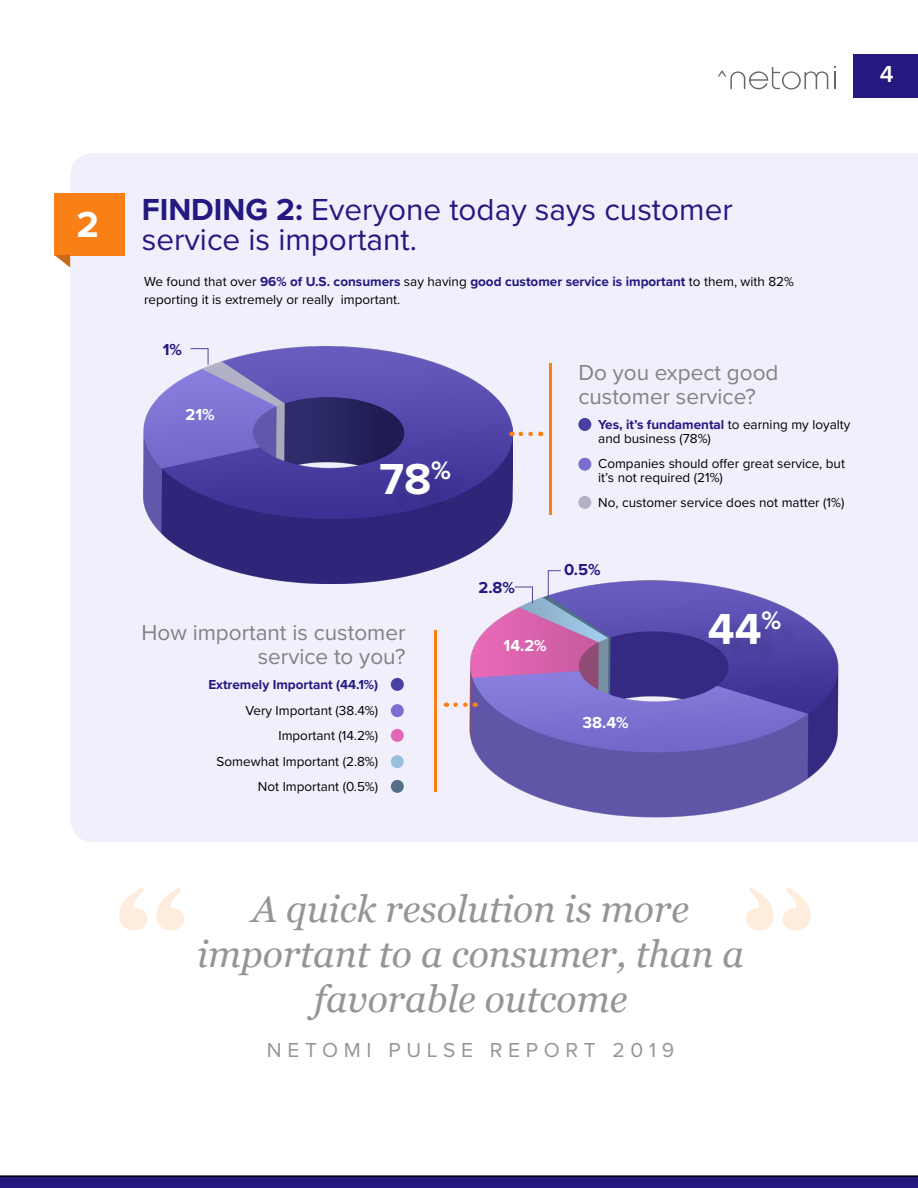
<style>
.page{position:relative;width:918px;height:1188px;background:#fff}
.page>*{position:absolute;margin:0;border:0;box-sizing:border-box;transform-origin:0 0}
.t1{font:700 45px "Proxima Nova";color:#fff}
.t2{font:italic 37.5px/45px "Georgia";color:#939598;text-align:center}
.t3{font:700 37.5px "Proxima Nova";color:#fff}
.t4{font:31.5px/30px "Proxima Nova";color:#251980}
.t5{font:600 24px "Proxima Nova";color:#fff}
.t6{font:22.5px/24px "Proxima Nova";color:#808285}
.t7{font:21px "Proxima Nova";letter-spacing:.27em;color:#939598}
.t8{font:700 16.5px "Proxima Nova";color:#fff}
.t9{font:700 16.5px "Proxima Nova";color:#251980}
.t10{font:13.5px/25.5px "Proxima Nova";color:#000}
.t11{font:700 13.5px "Proxima Nova";color:#251980}
.s1{font-weight:700}
.s2{font-weight:700;color:#251980}
</style>
<div class="page">
<div style="left:853px;top:54px;width:65px;height:44px;background:#251980"></div>
<svg style="left:834px;top:66px;width:2px;height:23px"></svg>
<svg style="left:718px;top:67px;width:110px;height:23px"></svg>
<svg style="left:0;top:1175px;width:918px;height:13px"></svg>
<div style="left:70px;top:153px;width:848px;height:689px;background:#f0effb"></div>
<div style="left:55px;top:193px;width:70px;height:62px;background:#f98017"></div>
<svg style="left:55px;top:255px;width:15px;height:13px"></svg>
<img style="left:143px;top:346px;width:370px;height:237px">
<div style="left:578px;top:418px;width:13px;height:13px;background:#4a3fa2;border-radius:50%"></div>
<div style="left:578px;top:458px;width:13px;height:13px;background:#7a6fcf;border-radius:50%"></div>
<div style="left:578px;top:496px;width:13px;height:13px;background:#b3b1c5;border-radius:50%"></div>
<div style="left:383px;top:464px;width:86px;height:50px;background:#000;opacity:.1"></div>
<img style="left:469px;top:580px;width:370px;height:237px">
<hr style="left:549px;top:364px;width:3px;height:151px;background:#f98017">
<svg style="left:512px;top:432px;width:19px;height:4px"></svg>
<div style="left:391px;top:678px;width:13px;height:13px;background:#4a3fa2;border-radius:50%"></div>
<div style="left:391px;top:704px;width:13px;height:13px;background:#7a6fcf;border-radius:50%"></div>
<div style="left:391px;top:729px;width:13px;height:13px;background:#e267b4;border-radius:50%"></div>
<hr style="left:434px;top:630px;width:3px;height:162px;background:#f98017">
<svg style="left:456px;top:702px;width:20px;height:5px"></svg>
<svg style="left:190px;top:348px;width:19px;height:18px"></svg>
<div style="left:391px;top:755px;width:13px;height:13px;background:#98bfdd;border-radius:50%"></div>
<div style="left:391px;top:780px;width:13px;height:13px;background:#546f89;border-radius:50%"></div>
<svg style="left:514px;top:586px;width:19px;height:18px"></svg>
<svg style="left:548px;top:570px;width:14px;height:29px"></svg>
<div style="left:712px;top:614px;width:87px;height:49px;background:#000;opacity:.1"></div>
<svg style="left:119px;top:887px;width:65px;height:44px"></svg>
<svg style="left:746px;top:887px;width:65px;height:44px"></svg>
<h3 class="t5" style="left:880px;top:56px;width:15px">4</h3>
<h2 class="t3" style="left:77px;top:196px;width:24px">2</h2>
<h3 class="t4" style="left:142px;top:193px;width:593px"><span class="s1">FINDING 2:</span> Everyone today says customer service is important.</h3>
<p class="t10" style="left:144px;top:272px;width:652px;line-height:18px">We found that over <span class="s2">96% of U.S. consumers</span> say having <span class="s2">good customer service is important</span> to them, with 82% reporting it is extremely or really important.</p>
<p class="t9" style="left:163px;top:337px;width:21px">1%</p>
<p class="t8" style="left:186px;top:402px;width:31px">21%</p>
<h1 class="t1" style="left:379px;top:446px;width:73px">78<sup>%</sup></h1>
<h3 class="t6" style="left:141px;top:620px;width:266px;text-align:right">How important is customer service to you?</h3>
<p class="t11" style="left:208px;top:674px;width:171px">Extremely Important (44.1%)</p>
<p class="t10" style="left:217px;top:697px;width:163px;text-align:right">Very Important (38.4%)<br>Important (14.2%)<br>Somewhat Important (2.8%)<br>Not Important (0.5%)</p>
<h3 class="t6" style="left:578px;top:360px;width:202px">Do you expect good customer service?</h3>
<p class="t10" style="left:598px;top:417px;width:254px;line-height:13.5px"><span class="s2">Yes, it’s fundamental</span> to earning my loyalty and business (78%)</p>
<p class="t10" style="left:598px;top:456px;width:248px;line-height:13.5px">Companies should offer great service, but it’s not required (21%)</p>
<p class="t10" style="left:598px;top:489px;width:248px">No, customer service does not matter (1%)</p>
<p class="t9" style="left:479px;top:575px;width:38px">2.8%</p>
<p class="t9" style="left:564px;top:558px;width:38px">0.5%</p>
<p class="t8" style="left:504px;top:633px;width:45px">14.2%</p>
<h1 class="t1" style="left:708px;top:595px;width:75px">44<sup>%</sup></h1>
<p class="t8" style="left:582px;top:710px;width:48px">38.4%</p>
<h2 class="t2" style="left:197px;top:885px;width:548px">A quick resolution is more important to a consumer, than a favorable outcome</h2>
<h3 class="t7" style="left:267px;top:1034px;width:409px">NETOMI PULSE REPORT 2019</h3>
</div>
